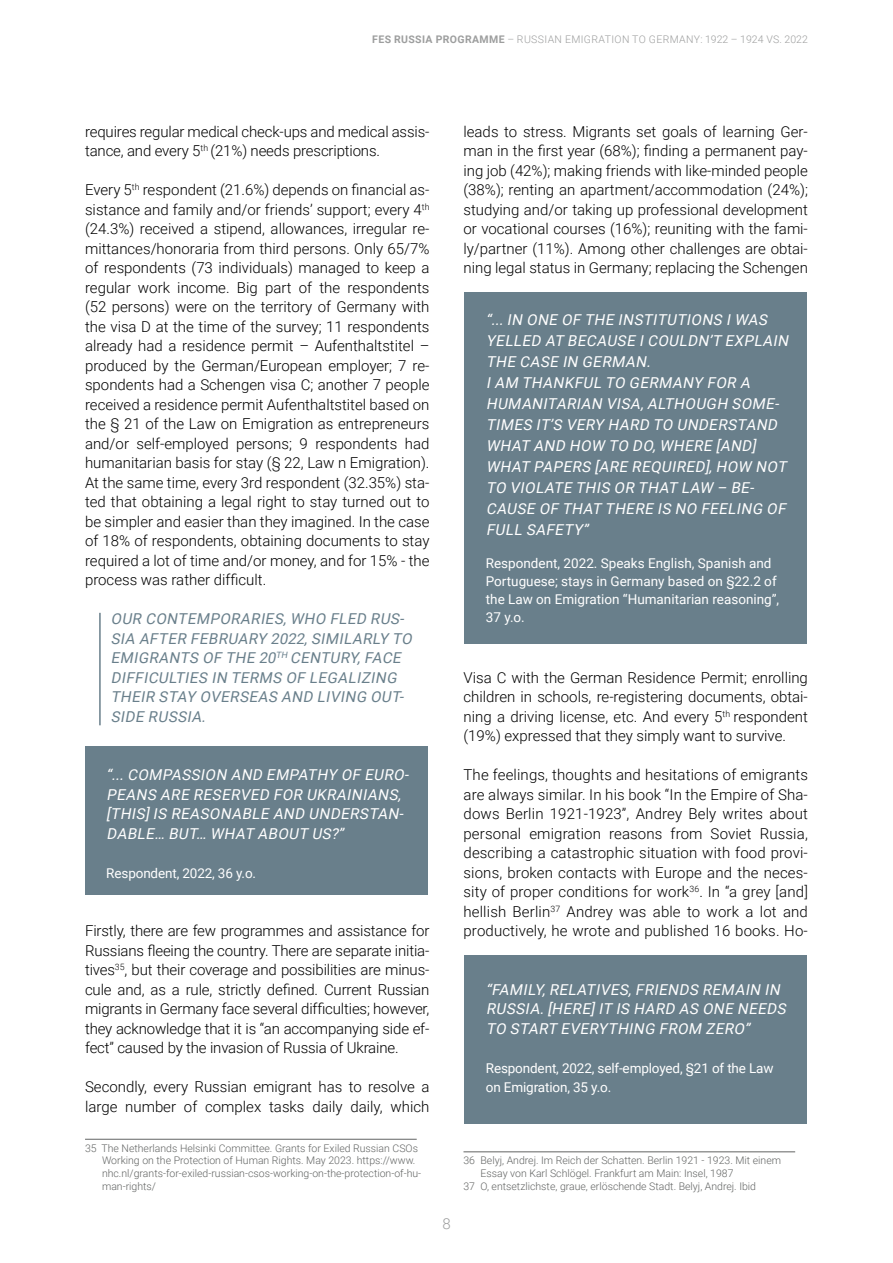
<style>
.page{position:relative;width:893px;height:1263px;background:#fff}
.page>*{position:absolute;margin:0;border:0;box-sizing:border-box;transform-origin:0 0}
.t1{font:300 15px/19.5px "Roboto";color:#000;text-align:justify}
.t2{font:italic 15px/21px "Roboto";color:#fff}
.t3{font:italic 15px/19.5px "Roboto";color:#697f8b}
.t4{font:300 15px "Roboto";color:#9d9e9e}
.t5{font:13.5px/18px "Roboto";color:#fff}
.t6{font:300 10.5px/12.6px "Roboto";color:#626463}
.t7{font:300 10.5px "Roboto";letter-spacing:.035em;color:#9d9e9e}
.s1{font-weight:700}
</style>
<div class="page">
<hr style="left:99px;top:613px;width:2px;height:112px;background:#697f8b">
<hr style="left:85px;top:1139px;width:332px;height:1px;background:#626463">
<hr style="left:463px;top:1151px;width:332px;height:1px;background:#626463">
<div style="left:85px;top:746px;width:342px;height:149px;background:#697f8b"></div>
<div style="left:465px;top:956px;width:342px;height:168px;background:#697f8b"></div>
<div style="left:465px;top:292px;width:342px;height:352px;background:#697f8b"></div>
<p class="t7" style="left:372px;top:31px;width:437px"><span class="s1">FES RUSSIA PROGRAMME</span> – RUSSIAN EMIGRATION TO GERMANY: 1922 – 1924 VS. 2022</p>
<p class="t1" style="left:85px;top:121px;width:346px">requires regular medical check-ups and medical assis&shy;tance, and every 5<sup>th</sup> (21%) needs prescriptions.</p>
<p class="t1" style="left:85px;top:179px;width:346px">Every 5<sup>th</sup> respondent (21.6%) depends on financial as&shy;sistance and family and/or friends’ support; every 4<sup>th </sup>(24.3%) received a stipend, allowances, irregular re&shy;mittances/honoraria from third persons. Only 65/7% of respondents (73 individuals) managed to keep a regular work income. Big part of the respondents (52 persons) were on the territory of Germany with the visa D at the time of the survey; 11 respondents already had a residence permit – Aufenthaltstitel – produced by the German/European employer; 7 re&shy;spondents had a Schengen visa C; another 7 people received a residence permit Aufenthaltstitel based on the § 21 of the Law on Emigration as entrepreneurs and/or self-employed persons; 9 respondents had humanitarian basis for stay (§ 22, Law n Emigration).<br>At the same time, every 3rd respondent (32.35%) sta&shy;ted that obtaining a legal right to stay turned out to be simpler and easier than they imagined. In the case of 18% of respondents, obtaining documents to stay required a lot of time and/or money, and for 15% - the process was rather difficult.</p>
<p class="t3" style="left:111px;top:608px;width:306px">OUR CONTEMPORARIES,WHO FLED RUS-<br>SIA AFTER FEBRUARY 2022,SIMILARLY TO<br>EMIGRANTS OF THE 20<sup>TH</sup> CENTURY,FACE<br>DIFFICULTIES IN TERMS OF LEGALIZING<br>THEIR STAY OVERSEAS AND LIVING OUT-<br>SIDE RUSSIA.</p>
<p class="t2" style="left:106px;top:764px;width:307px;line-height:19.5px">“...COMPASSION AND EMPATHY OF EURO-PEANS ARE RESERVED FOR UKRAINIANS, [THIS]IS REASONABLE AND UNDERSTAN-DABLE… BUT… WHAT ABOUT US?”</p>
<p class="t5" style="left:106px;top:863px;width:151px">Respondent, 2022, 36 y.o.</p>
<p class="t1" style="left:85px;top:920px;width:346px">Firstly, there are few programmes and assistance for Russians fleeing the country. There are separate initia&shy;tives<sup>35</sup>, but their coverage and possibilities are minus&shy;cule and, as a rule, strictly defined. Current Russian migrants in Germany face several difficulties; however, they acknowledge that it is “an accompanying side ef&shy;fect” caused by the invasion of Russia of Ukraine.</p>
<p class="t1" style="left:85px;top:1076px;width:346px">Secondly, every Russian emigrant has to resolve a large number of complex tasks daily daily, which</p>
<p class="t6" style="left:102px;top:1141px;width:321px;text-indent:-17px">35 The Netherlands Helsinki Committee. Grants for Exiled Russian CSOs Working on the Protection of Human Rights. May 2023. https://www. nhc.nl/grants-for-exiled-russian-csos-working-on-the-protection-of-hu&shy;man-rights/</p>
<p class="t1" style="left:463px;top:121px;width:346px">leads to stress. Migrants set goals of learning Ger&shy;man in the first year (68%); finding a permanent pay&shy;ing job (42%); making friends with like-minded people (38%); renting an apartment/accommodation (24%); studying and/or taking up professional development or vocational courses (16%); reuniting with the fami&shy;ly/partner (11%). Among other challenges are obtai&shy;ning legal status in Germany; replacing the Schengen</p>
<p class="t2" style="left:486px;top:309px;width:307px">“...IN ONE OF THE INSTITUTIONS IWAS<br>YELLED AT BECAUSE ICOULDN’T EXPLAIN<br>THE CASE IN GERMAN.<br>IAM THANKFUL TO GERMANY FOR A<br>HUMANITARIAN VISA,ALTHOUGH SOME-<br>TIMES IT’S VERY HARD TO UNDERSTAND<br>WHAT AND HOW TO DO,WHERE [AND]<br>WHAT PAPERS [ARE REQUIRED],HOW NOT<br>TO VIOLATE THIS OR THAT LAW – BE-<br>CAUSE OF THAT THERE IS NO FEELING OF<br>FULL SAFETY”</p>
<p class="t5" style="left:486px;top:554px;width:295px">Respondent, 2022. Speaks English, Spanish and Portuguese; stays in Germany based on §22.2 of the Law on Emigration “Humanitarian reasoning”, 37 y.o.</p>
<p class="t1" style="left:463px;top:667px;width:346px">Visa C with the German Residence Permit; enrolling children in schools, re-registering documents, obtai&shy;ning a driving license, etc. And every 5<sup>th</sup> respondent (19%) expressed that they simply want to survive.</p>
<p class="t1" style="left:463px;top:764px;width:346px">The feelings, thoughts and hesitations of emigrants are always similar. In his book “In the Empire of Sha&shy;dows Berlin 1921-1923”, Andrey Bely writes about personal emigration reasons from Soviet Russia, describing a catastrophic situation with food provi&shy;sions, broken contacts with Europe and the neces&shy;sity of proper conditions for work<sup>36</sup>. In “a grey [and] hellish Berlin<sup>37</sup> Andrey was able to work a lot and productively, he wrote and published 16 books. Ho-</p>
<p class="t2" style="left:486px;top:979px;width:305px;line-height:19.5px">“FAMILY,RELATIVES,FRIENDS REMAIN IN<br>RUSSIA.[HERE]IT IS HARD AS ONE NEEDS<br>TO START EVERYTHING FROM ZERO”</p>
<p class="t5" style="left:486px;top:1057px;width:289px;line-height:19.5px">Respondent, 2022, self-employed, §21 of the Law on Emigration, 35 y.o.</p>
<p class="t4" style="left:442px;top:1213px;width:10px">8</p>
<p class="t6" style="left:463px;top:1154px;width:319px">36 Belyj, Andrej. Im Reich der Schatten. Berlin 1921 - 1923. Mit einem</p>
<p class="t6" style="left:480px;top:1166px;width:254px">Essay von Karl Schlögel. Frankfurt am Main: Insel, 1987</p>
<p class="t6" style="left:463px;top:1179px;width:294px">37 O, entsetzlichste, graue, erlöschende Stadt. Belyj, Andrej. Ibid</p>
</div>
